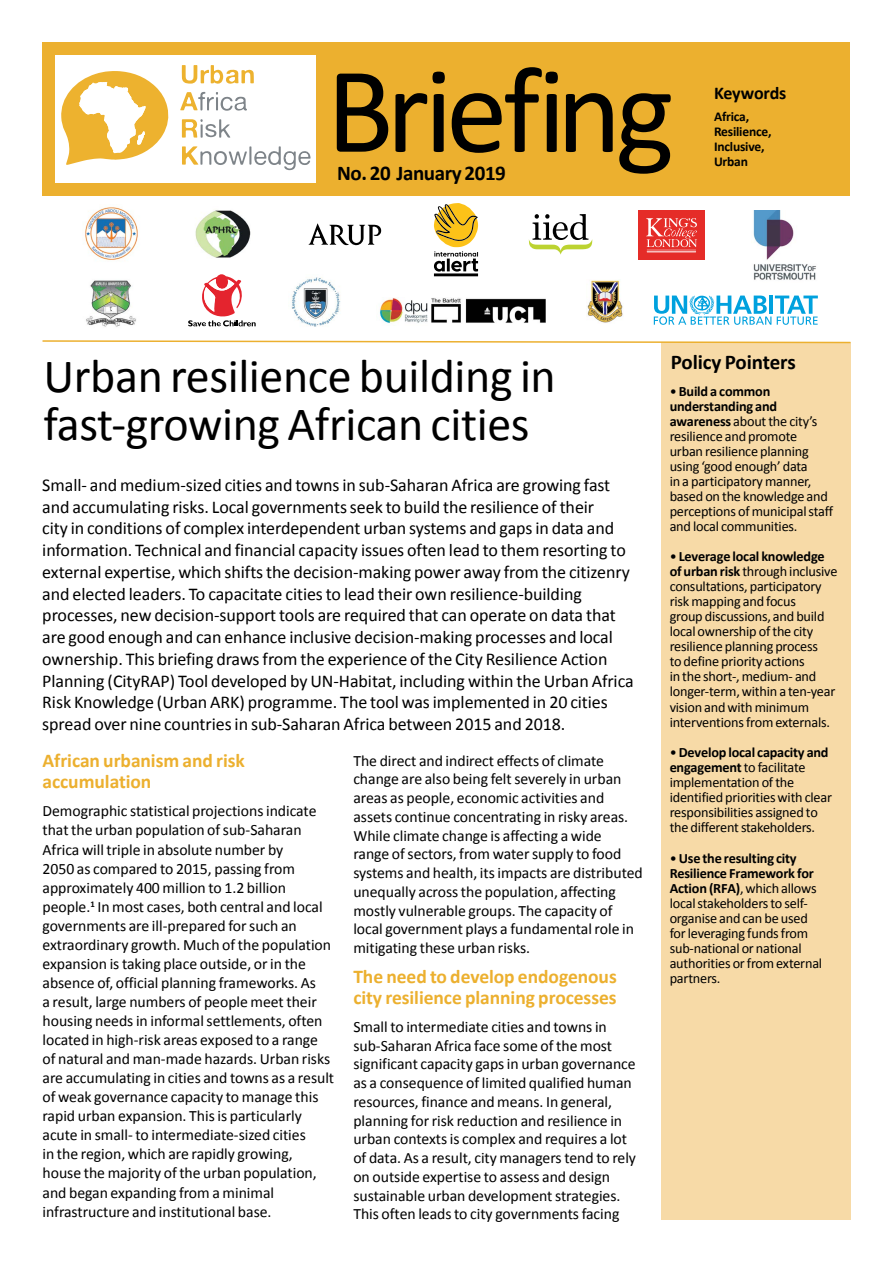
<style>
.page{position:relative;width:893px;height:1263px;background:#fff}
.page>*{position:absolute;margin:0;border:0;box-sizing:border-box;transform-origin:0 0}
.t1{font:123.6px "Calibri";letter-spacing:-.045em;color:#000}
.t2{font:48px/48px "Calibri";letter-spacing:-.01em;color:#000}
.t3{font:700 21px "Calibri";letter-spacing:-.02em;color:#000}
.t4{font:700 19.5px/21px "Calibri";letter-spacing:-.005em;color:#ecb02f}
.t5{font:18px/21.8px "Calibri";letter-spacing:-.005em;color:#000}
.t6{font:700 18px "Calibri";letter-spacing:-.015em;color:#000}
.t7{font:15.75px/19px "Calibri";color:#000}
.t8{font:14.25px/15px "Calibri";letter-spacing:-.015em;color:#000}
.t9{font:700 13.5px/15px "Calibri";letter-spacing:-.015em;color:#000}
.s1{font-weight:700}
</style>
<div class="page">
<div style="left:43px;top:43px;width:807px;height:153px;background:#ecb02f"></div>
<div style="left:661px;top:342px;width:189px;height:878px;background:#f7daa7"></div>
<svg style="left:42px;top:340px;width:809px;height:4px"></svg>
<div style="left:55px;top:55px;width:261px;height:127px;background:#fff"></div>
<svg style="left:61px;top:71px;width:108px;height:94px"></svg>
<svg style="left:182px;top:119px;width:48px;height:19px"></svg>
<svg style="left:182px;top:65px;width:72px;height:19px"></svg>
<svg style="left:180px;top:92px;width:67px;height:19px"></svg>
<svg style="left:182px;top:146px;width:129px;height:24px"></svg>
<svg style="left:529px;top:214px;width:63px;height:41px"></svg>
<img style="left:195px;top:210px;width:56px;height:48px">
<img style="left:84px;top:207px;width:54px;height:53px">
<img style="left:291px;top:277px;width:50px;height:50px">
<img style="left:86px;top:280px;width:50px;height:47px">
<svg style="left:654px;top:296px;width:164px;height:29px"></svg>
<img style="left:587px;top:280px;width:36px;height:43px">
<img style="left:379px;top:298px;width:167px;height:25px">
<svg style="left:434px;top:203px;width:44px;height:73px"></svg>
<svg style="left:188px;top:274px;width:68px;height:53px"></svg>
<div style="left:638px;top:210px;width:67px;height:50px;background:#e52c28"></div>
<svg style="left:646px;top:218px;width:51px;height:34px"></svg>
<svg style="left:309px;top:223px;width:72px;height:23px"></svg>
<img style="left:753px;top:210px;width:63px;height:70px">
<h1 class="t1" style="left:326px;top:34px;width:349px">Briefing</h1>
<h3 class="t3" style="left:337px;top:159px;width:170px">No. 20 January 2019</h3>
<p class="t6" style="left:714px;top:82px;width:74px">Keywords</p>
<p class="t9" style="left:714px;top:108px;width:59px">Africa,<br>Resilience,<br>Inclusive,<br>Urban</p>
<h2 class="t2" style="left:44px;top:350px;width:514px">Urban resilience building in fast-growing African cities</h2>
<p class="t5" style="left:42px;top:473px;width:593px">Small- and medium-sized cities and towns in sub-Saharan Africa are growing fast and accumulating risks. Local governments seek to build the resilience of their<br>city in conditions of complex interdependent urban systems and gaps in data and information. Technical and financial capacity issues often lead to them resorting to external expertise, which shifts the decision-making power away from the citizenry and elected leaders. To capacitate cities to lead their own resilience-building processes, new decision-support tools are required that can operate on data that are good enough and can enhance inclusive decision-making processes and local ownership. This briefing draws from the experience of the City Resilience Action Planning (CityRAP) Tool developed by UN-Habitat, including within the Urban Africa Risk Knowledge (Urban ARK) programme. The tool was implemented in 20 cities spread over nine countries in sub-Saharan Africa between 2015 and 2018.</p>
<p class="t4" style="left:43px;top:749px;width:204px">African urbanism and risk accumulation</p>
<p class="t7" style="left:43px;top:801px;width:293px">Demographic statistical projections indicate that the urban population of sub-Saharan Africa will triple in absolute number by<br>2050 as compared to 2015, passing from approximately 400 million to 1.2 billion people.<sup>1</sup> In most cases, both central and local governments are ill-prepared for such an extraordinary growth. Much of the population expansion is taking place outside, or in the absence of, official planning frameworks. As<br>a result, large numbers of people meet their housing needs in informal settlements, often located in high-risk areas exposed to a range of natural and man-made hazards. Urban risks are accumulating in cities and towns as a result of weak governance capacity to manage this rapid urban expansion. This is particularly acute in small- to intermediate-sized cities<br>in the region, which are rapidly growing, house the majority of the urban population, and began expanding from a minimal infrastructure and institutional base.</p>
<p class="t7" style="left:353px;top:750px;width:291px">The direct and indirect effects of climate change are also being felt severely in urban areas as people, economic activities and assets continue concentrating in risky areas.<br>While climate change is affecting a wide<br>range of sectors, from water supply to food systems and health, its impacts are distributed unequally across the population, affecting mostly vulnerable groups. The capacity of local government plays a fundamental role in mitigating these urban risks.</p>
<p class="t4" style="left:353px;top:965px;width:265px">The need to develop endogenous city resilience planning processes</p>
<p class="t7" style="left:353px;top:1016px;width:284px">Small to intermediate cities and towns in sub-Saharan Africa face some of the most significant capacity gaps in urban governance as a consequence of limited qualified human resources, finance and means. In general, planning for risk reduction and resilience in urban contexts is complex and requires a lot of data. As a result, city managers tend to rely on outside expertise to assess and design sustainable urban development strategies.<br>This often leads to city governments facing</p>
<h3 class="t3" style="left:671px;top:349px;width:126px">Policy Pointers</h3>
<p class="t8" style="left:670px;top:383px;width:165px">• <span class="s1">Build a common understanding and awareness</span> about the city’s resilience and promote urban resilience planning using ‘good enough’ data<br>in a participatory manner, based on the knowledge and perceptions of municipal staff and local communities.</p>
<p class="t8" style="left:670px;top:548px;width:169px">• <span class="s1">Leverage local knowledge of urban risk</span> through inclusive consultations, participatory risk mapping and focus<br>group discussions, and build local ownership of the city resilience planning process<br>to define priority actions<br>in the short-, medium- and longer-term, within a ten-year vision and with minimum interventions from externals.</p>
<p class="t8" style="left:670px;top:744px;width:164px">• <span class="s1">Develop local capacity and engagement</span> to facilitate implementation of the identified priorities with clear responsibilities assigned to the different stakeholders.</p>
<p class="t8" style="left:670px;top:850px;width:154px">• <span class="s1">Use the resulting city<br>Resilience Framework for<br>Action (RFA)</span>, which allows local stakeholders to self&shy;organise and can be used for leveraging funds from sub-national or national authorities or from external partners.</p>
</div>
